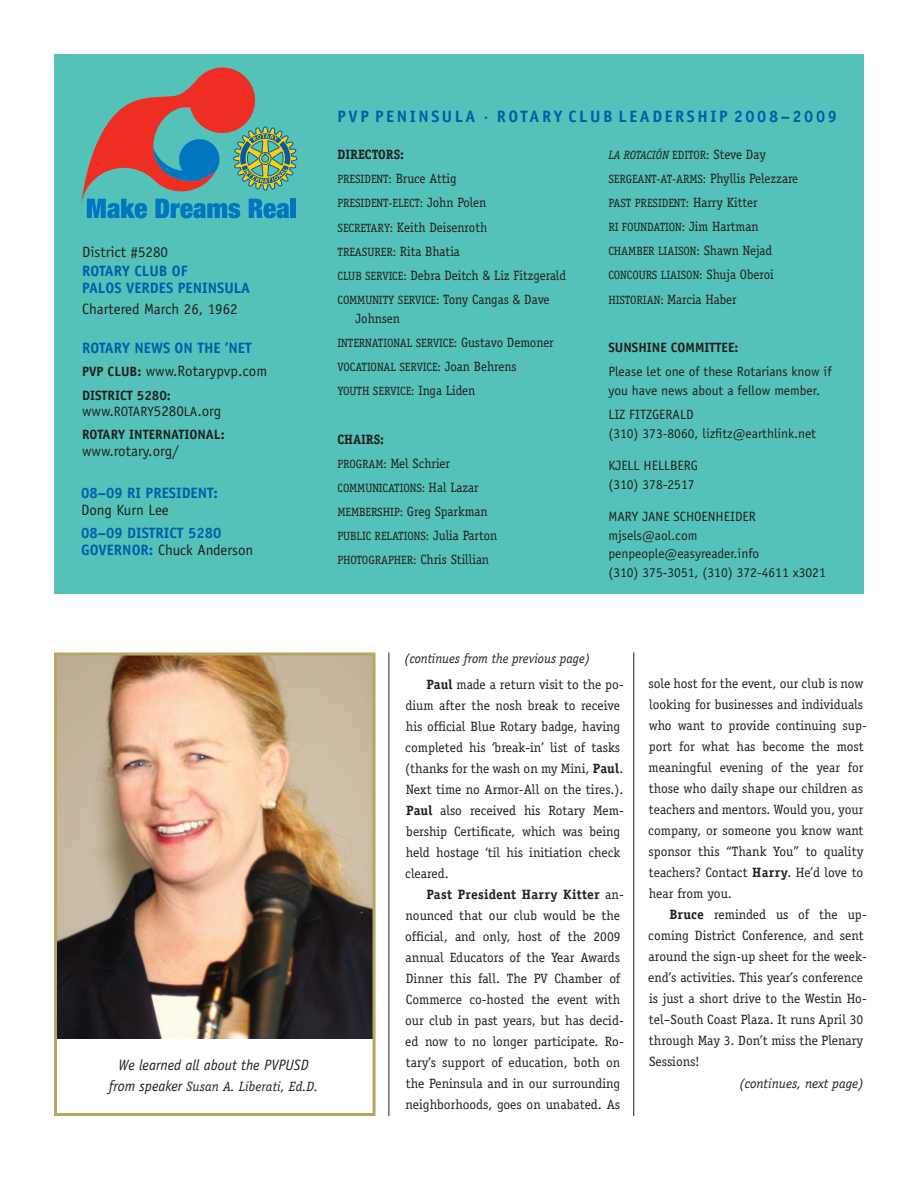
<style>
.page{position:relative;width:918px;height:1188px;background:#fff}
.page>*{position:absolute;margin:0;border:0;box-sizing:border-box;transform-origin:0 0}
.t1{font:700 16.5px "Officina Sans";letter-spacing:.155em;color:#015dab}
.t2{font:700 15px/16.5px "Officina Sans";color:#015dab}
.t3{font:15px "Officina Sans";color:#231f20}
.t4{font:italic 15px "Officina Sans";color:#231f20}
.Body_text_2{font:13.5px/21px "Officina Serif";color:#231f20}
.Body_text_1{font:13.5px "Officina Serif";color:#231f20;scale:.96 1}
.t5{font:13.5px/18.8px "Officina Sans";color:#231f20}
.t6{font:700 13.5px "Officina Sans";color:#231f20}
.Body_text_1-2{font:italic 13.5px "Officina Serif";color:#231f20}
.Body_text_1-3{font:italic 13.5px "Officina Serif";color:#231f20;scale:.96 1}
.Body_text_1-4{font:700 13.5px "Officina Serif";color:#231f20;scale:.96 1}
.Body_text_1-5{font:12px "Officina Serif";color:#231f20;scale:.96 1}
.Body_text_1-6{font:italic 12px "Officina Serif";color:#231f20;scale:.96 1}
.s1{font-weight:700;font-size:13.5px}
.s2{font-size:13.5px}
.s3{font-weight:400;color:#231f20}
.s4{font-size:12px}
.s5{font-style:normal}
.s6{font-style:normal;font-size:13.5px}
.s7{font-family:"Officina Sans";font-size:15px}
.s8{font-weight:700}
</style>
<div class="page">
<div style="left:54px;top:54px;width:810px;height:540px;background:#54c2b9"></div>
<img style="left:58px;top:656px;width:314px;height:382px">
<svg style="left:81px;top:67px;width:216px;height:151px"></svg>
<div style="left:291px;top:199px;width:5px;height:19px;background:#0077c0"></div>
<hr style="left:633px;top:652px;width:1px;height:464px;background:#231f20">
<hr style="left:388px;top:652px;width:1px;height:464px;background:#231f20">
<div style="left:54px;top:652px;width:322px;height:464px;border:3px solid #b5a661"></div>
<p class="t3" style="left:82px;top:243px;width:87px">District #5280</p>
<p class="t2" style="left:82px;top:263px;width:107px">ROTARY CLUB OF</p>
<p class="t2" style="left:82px;top:279px;width:170px">PALOS VERDES PENINSULA</p>
<p class="t3" style="left:82px;top:301px;width:157px">Chartered March 26, 1962</p>
<p class="t2" style="left:82px;top:340px;width:155px">ROTARY NEWS ON THE ’NET</p>
<p class="t6" style="left:82px;top:363px;width:34px">PVP CLUB</p>
<p class="t3" style="left:137px;top:363px;width:131px"><span class="s1">:</span> www.Rotarypvp.com</p>
<p class="t6" style="left:82px;top:387px;width:16px">DISTRICT</p>
<p class="t6" style="left:137px;top:387px;width:36px">5280:</p>
<p class="t3" style="left:82px;top:402px;width:141px">www.<span class="s2">ROTARY</span>5280<span class="s2">LA</span>.org</p>
<p class="t6" style="left:82px;top:426px;width:16px">ROTARY</p>
<p class="t6" style="left:129px;top:426px;width:14px">INTERNATIONAL</p>
<p class="t6" style="left:221px;top:426px;width:5px">:</p>
<p class="t3" style="left:82px;top:442px;width:98px">www.rotary.org/</p>
<p class="t2" style="left:81px;top:485px;width:110px">08–09 RI PRESIDENT</p>
<p class="t2" style="left:214px;top:485px;width:6px">:</p>
<p class="t3" style="left:81px;top:501px;width:89px">Dong Kurn Lee</p>
<p class="t2" style="left:81px;top:525px;width:174px">08–09 DISTRICT 5280<br>GOVERNOR: <span class="s3">Chuck Anderson</span></p>
<p class="t1" style="left:338px;top:106px;width:304px">PVP PENINSULA · ROTARY CLUB LEADE</p>
<p class="t1" style="left:675px;top:106px;width:163px">RSHIP 2008–2009</p>
<p class="Body_text_1-4" style="left:338px;top:146px;width:30px">Directo</p>
<p class="Body_text_1-4" style="left:386px;top:146px;width:20px">rs:</p>
<p class="Body_text_1-5" style="left:338px;top:172px;width:13px">President</p>
<p class="Body_text_1" style="left:388px;top:171px;width:72px"><span class="s4">:</span> Bruce Attig</p>
<p class="Body_text_1-5" style="left:338px;top:196px;width:13px">President</p>
<p class="Body_text_1" style="left:388px;top:195px;width:104px"><span class="s4">-elect:</span> John Polen</p>
<p class="Body_text_1-5" style="left:338px;top:220px;width:13px">Secretar</p>
<p class="Body_text_1" style="left:384px;top:219px;width:109px"><span class="s4">y:</span> Keith Deisenroth</p>
<p class="Body_text_1-5" style="left:338px;top:245px;width:13px">Treas</p>
<p class="Body_text_1" style="left:367px;top:243px;width:98px"><span class="s4">urer:</span> Rita Bhatia</p>
<p class="Body_text_1-5" style="left:338px;top:269px;width:42px">Club Service</p>
<p class="Body_text_1" style="left:403px;top:267px;width:171px"><span class="s4">:</span> Debra Deitch &amp; Liz Fitzgerald</p>
<p class="Body_text_1-5" style="left:338px;top:293px;width:76px">Community Service</p>
<p class="Body_text_1" style="left:436px;top:292px;width:120px"><span class="s4">:</span> Tony Cangas &amp; Dave</p>
<p class="Body_text_1" style="left:356px;top:310px;width:48px">Johnsen</p>
<p class="Body_text_1-5" style="left:338px;top:336px;width:11px">Internati</p>
<p class="Body_text_1-5" style="left:387px;top:336px;width:37px">onal service</p>
<p class="Body_text_1" style="left:454px;top:334px;width:106px"><span class="s4">:</span> Gustavo Demoner</p>
<p class="Body_text_1-5" style="left:338px;top:360px;width:20px">Vocati</p>
<p class="Body_text_1-5" style="left:371px;top:360px;width:43px">onal Service</p>
<p class="Body_text_1" style="left:438px;top:359px;width:84px"><span class="s4">:</span> Joan Behrens</p>
<p class="Body_text_1-5" style="left:338px;top:384px;width:44px">Youth service</p>
<p class="Body_text_1" style="left:411px;top:383px;width:68px"><span class="s4">:</span> Inga Liden</p>
<p class="Body_text_1-4" style="left:338px;top:431px;width:50px">Chairs:</p>
<p class="Body_text_1-5" style="left:338px;top:457px;width:28px">Program</p>
<p class="Body_text_1" style="left:384px;top:455px;width:71px"><span class="s4">:</span> Mel Schrier</p>
<p class="Body_text_1-5" style="left:338px;top:481px;width:43px">Communicati</p>
<p class="Body_text_1" style="left:403px;top:479px;width:80px"><span class="s4">ons :</span> Hal Lazar</p>
<p class="Body_text_1-5" style="left:338px;top:505px;width:16px">Membership</p>
<p class="Body_text_1" style="left:400px;top:504px;width:93px"><span class="s4">:</span> Greg Sparkman</p>
<p class="Body_text_1-5" style="left:338px;top:529px;width:168px">Public Relations : <span class="s2">Julia Parton</span></p>
<p class="Body_text_1-5" style="left:338px;top:553px;width:40px">Photographer</p>
<p class="Body_text_1" style="left:413px;top:552px;width:81px"><span class="s4">:</span> Chris Stillian</p>
<p class="Body_text_1-6" style="left:608px;top:148px;width:166px">La Rotación <span class="s5">Editor:</span> <span class="s6">Steve Day</span></p>
<p class="Body_text_1-5" style="left:608px;top:172px;width:14px">Sergeant</p>
<p class="Body_text_1" style="left:657px;top:170px;width:149px"><span class="s4">-at-Arms :</span> Phyllis Pelezzare</p>
<p class="Body_text_1-5" style="left:608px;top:196px;width:13px">Past</p>
<p class="Body_text_1-5" style="left:635px;top:196px;width:13px">President</p>
<p class="Body_text_1" style="left:686px;top:194px;width:76px"><span class="s4">:</span> Harry Kitter</p>
<p class="Body_text_1-5" style="left:608px;top:220px;width:41px">RI Foundati</p>
<p class="Body_text_1" style="left:669px;top:219px;width:95px"><span class="s4">on:</span> Jim Hartman</p>
<p class="Body_text_1-5" style="left:608px;top:244px;width:14px">Chamber</p>
<p class="Body_text_1-5" style="left:658px;top:244px;width:7px">Liais</p>
<p class="Body_text_1" style="left:684px;top:243px;width:94px"><span class="s4">on:</span> Shawn Nejad</p>
<p class="Body_text_1-5" style="left:608px;top:268px;width:61px">Concours Liais</p>
<p class="Body_text_1" style="left:686px;top:267px;width:93px"><span class="s4">on:</span> Shuja Oberoi</p>
<p class="Body_text_1-5" style="left:608px;top:292px;width:37px">Historian</p>
<p class="Body_text_1" style="left:660px;top:291px;width:81px"><span class="s4">:</span> Marcia Haber</p>
<p class="t6" style="left:608px;top:339px;width:132px">SUNSHINE COMMITTEE:</p>
<p class="t5" style="left:608px;top:362px;width:225px">Please let one of these Rotarians know if you have news about a fellow member.</p>
<p class="t5" style="left:608px;top:405px;width:209px">Liz Fitzgerald<br>(310) 373-8060, lizfitz@earthlink.net</p>
<p class="t5" style="left:608px;top:456px;width:15px">Kjell</p>
<p class="t5" style="left:608px;top:456px;width:88px;text-align:center">Hellberg<br>(310) 378-2517</p>
<p class="t5" style="left:608px;top:507px;width:17px">Mary</p>
<p class="t5" style="left:642px;top:507px;width:14px">Jane</p>
<p class="t5" style="left:608px;top:507px;width:219px;text-indent:65px">Schoenheider<br>mjsels@aol.com penpeople@easyreader.info<br>(310) 375-3051, (310) 372-4611 x3021</p>
<p class="t4" style="left:119px;top:1056px;width:191px">We learned all about the PVPUSD</p>
<p class="Body_text_1-2" style="left:109px;top:1079px;width:211px"><span class="s7">from speaker</span> Susan A. Liberati, Ed.D.</p>
<p class="Body_text_1-3" style="left:404px;top:650px;width:195px">(continues from the previous page)</p>
<p class="Body_text_2" style="left:405px;top:674px;width:220px;text-indent:21px"><span class="s8">Paul</span> made a return visit to the po&shy;dium after the nosh break to receive his official Blue Rotary badge, having completed his ‘break-in’ list of tasks (thanks for the wash on my Mini, <span class="s8">Paul</span>.<br>Next time no Armor-All on the tires.).<br><span class="s8">Paul</span> also received his Rotary Mem&shy;bership Certificate, which was being held hostage ‘til his initiation check cleared.</p>
<p class="Body_text_2" style="left:405px;top:884px;width:220px;text-indent:21px"><span class="s8">Past President Harry Kitter</span> an&shy;nounced that our club would be the official, and only, host of the 2009 annual Educators of the Year Awards Dinner this fall. The PV Chamber of Commerce co-hosted the event with our club in past years, but has decid&shy;ed now to no longer participate. Ro&shy;tary’s support of education, both on the Peninsula and in our surrounding neighborhoods, goes on unabated. As</p>
<p class="Body_text_2" style="left:648px;top:673px;width:220px">sole host for the event, our club is now looking for businesses and individuals who want to provide continuing sup&shy;port for what has become the most meaningful evening of the year for those who daily shape our children as teachers and mentors. Would you, your company, or someone you know want sponsor this “Thank You” to quality teachers? Contact <span class="s8">Harry</span>. He’d love to hear from you.</p>
<p class="Body_text_2" style="left:648px;top:904px;width:220px;text-indent:21px"><span class="s8">Bruce</span> reminded us of the up&shy;coming District Conference, and sent around the sign-up sheet for the week&shy;end’s activities. This year’s conference is just a short drive to the Westin Ho&shy;tel–South Coast Plaza. It runs April 30 through May 3. Don’t miss the Plenary Sessions!</p>
<p class="Body_text_1-2" style="left:739px;top:1076px;width:126px">(continues, next page)</p>
</div>
